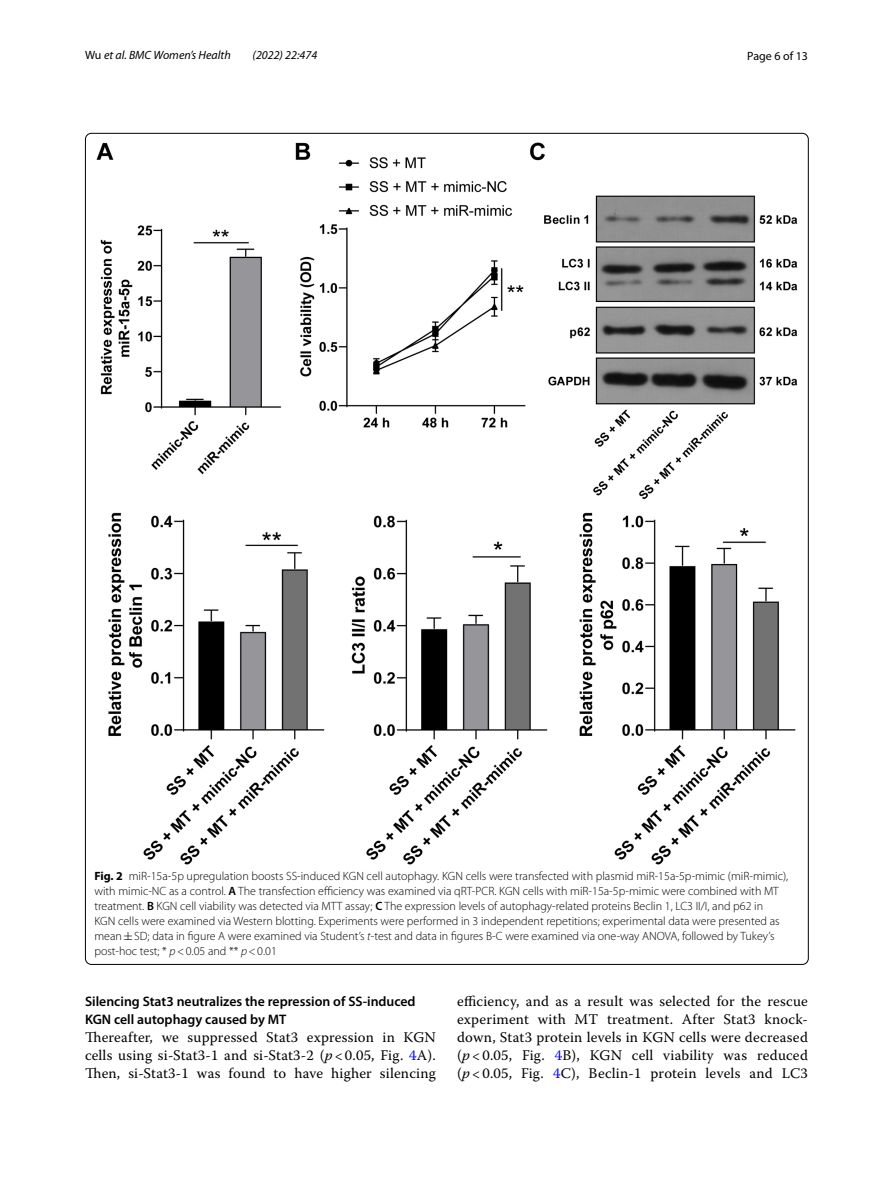
<style>
.page{position:relative;width:893px;height:1187px;background:#fff}
.page>*{position:absolute;margin:0;border:0;box-sizing:border-box;transform-origin:0 0}
.t1{font:14.7px/18px "Warnock Pro";letter-spacing:.015em;color:#000;text-align:justify}
.t2{font:600 13.8px/18px "Myriad Pro";color:#000}
.t3{font:300 12px/15px "Myriad Pro";color:#000}
.t4{font:italic 12px "Myriad Pro";color:#000}
.t5{font:12px "Myriad Pro";color:#000}
.s1{font-style:normal}
.s2{font-weight:700}
.s3{font-weight:600}
.s4{font-family:"MTSY";font-weight:400}
.s5{font-style:italic}
.s6{color:#00f}
</style>
<div class="page">
<img style="left:97px;top:142px;width:700px;height:722px">
<p class="t4" style="left:85px;top:48px;width:147px"><span class="s1">Wu</span> et al. BMC Women’s Health</p>
<p class="t4" style="left:253px;top:48px;width:66px">(2022) 22:474</p>
<p class="t5" style="left:747px;top:48px;width:62px">Page 6 of 13</p>
<p class="t3" style="left:94px;top:868px;width:695px"><span class="s2">Fig. 2</span> miR-15a-5p upregulation boosts SS-induced KGN cell autophagy. KGN cells were transfected with plasmid miR-15a-5p-mimic (miR-mimic), with mimic-NC as a control. <span class="s3">A</span> The transfection efficiency was examined via qRT-PCR. KGN cells with miR-15a-5p-mimic were combined with MT treatment. <span class="s3">B</span> KGN cell viability was detected via MTT assay; <span class="s3">C</span> The expression levels of autophagy-related proteins Beclin 1, LC3 II/I, and p62 in<br>KGN cells were examined via Western blotting. Experiments were performed in 3 independent repetitions; experimental data were presented as mean<span class="s4">±</span>SD; data in figure A were examined via Student’s <span class="s5">t</span>-test and data in figures B-C were examined via one-way ANOVA, followed by Tukey’s post-hoc test; * <span class="s5">p</span>&lt;0.05 and ** <span class="s5">p</span>&lt;0.01</p>
<p class="t2" style="left:85px;top:991px;width:332px">Silencing Stat3 neutralizes the repression of SS‑induced<br>KGN cell autophagy caused by MT</p>
<p class="t1" style="left:85px;top:1027px;width:352px">Thereafter, we suppressed Stat3 expression in KGN cells using si-Stat3-1 and si-Stat3-2 (<span class="s5">p</span> &lt; 0.05, Fig. <span class="s6">4</span>A).<br>Then, si-Stat3-1 was found to have higher silencing</p>
<p class="t1" style="left:457px;top:991px;width:352px">efficiency, and as a result was selected for the rescue experiment with MT treatment. After Stat3 knock&shy;down, Stat3 protein levels in KGN cells were decreased (<span class="s5">p</span> &lt; 0.05, Fig. <span class="s6">4</span>B), KGN cell viability was reduced (<span class="s5">p</span> &lt; 0.05, Fig. <span class="s6">4</span>C), Beclin-1 protein levels and LC3</p>
</div>
